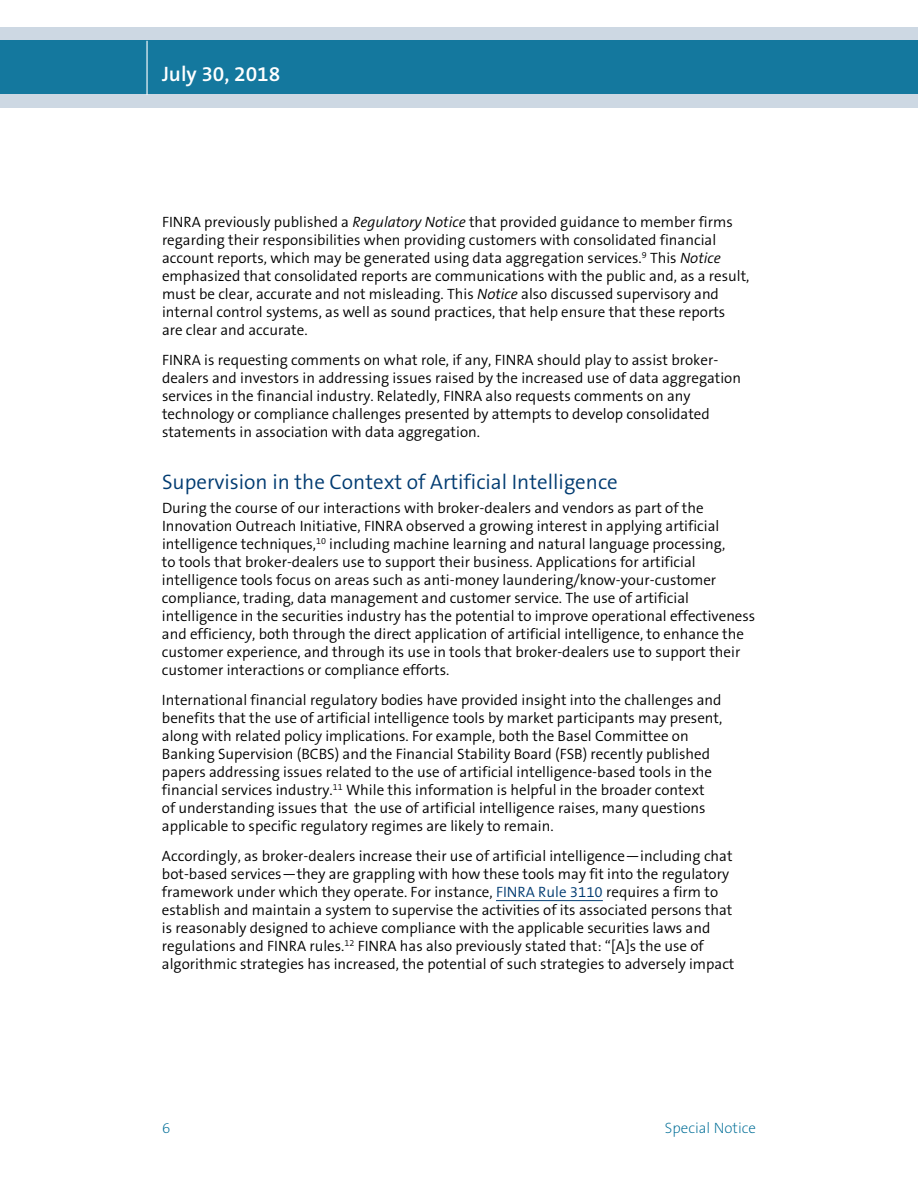
<style>
.page{position:relative;width:918px;height:1188px;background:#fff}
.page>*{position:absolute;margin:0;border:0;box-sizing:border-box;transform-origin:0 0}
.t1{font:300 21px "The Sans B4";color:#003b71}
.t2{font:600 21px "The Sans B6";color:#fff}
.t3{font:300 15px/18px "The Sans B4";color:#000}
.t4{font:200 15px "The Sans B2";color:#006e97}
.s1{font-style:italic}
.s2{color:#003b71}
</style>
<div class="page">
<div style="left:0;top:27px;width:918px;height:81px;background:#cdd8e3"></div>
<div style="left:0;top:40px;width:918px;height:54px;background:#14789e"></div>
<hr style="left:146px;top:41px;width:2px;height:54px;background:#fff">
<hr style="left:496px;top:900px;width:107px;height:1px;background:#003b71">
<h1 class="t2" style="left:162px;top:63px;width:120px">July 30, 2018</h1>
<p class="t3" style="left:162px;top:213px;width:589px">FINRA previously published a <span class="s1">Regulatory Notice</span> that provided guidance to member firms regarding their responsibilities when providing customers with consolidated financial account reports, which may be generated using data aggregation services.<sup>9</sup> This <span class="s1">Notice </span>emphasized that consolidated reports are communications with the public and, as a result, must be clear, accurate and not misleading. This <span class="s1">Notice</span> also discussed supervisory and internal control systems, as well as sound practices, that help ensure that these reports are clear and accurate.</p>
<p class="t3" style="left:162px;top:351px;width:581px">FINRA is requesting comments on what role, if any, FINRA should play to assist broker&shy;dealers and investors in addressing issues raised by the increased use of data aggregation services in the financial industry. Relatedly, FINRA also requests comments on any technology or compliance challenges presented by attempts to develop consolidated statements in association with data aggregation.</p>
<h1 class="t1" style="left:162px;top:471px;width:457px">Supervision in the Context of Artificial Intelligence</h1>
<p class="t3" style="left:162px;top:500px;width:595px">During the course of our interactions with broker-dealers and vendors as part of the Innovation Outreach Initiative, FINRA observed a growing interest in applying artificial intelligence techniques,<sup>10</sup> including machine learning and natural language processing,<br>to tools that broker-dealers use to support their business. Applications for artificial intelligence tools focus on areas such as anti-money laundering/know-your-customer compliance, trading, data management and customer service. The use of artificial intelligence in the securities industry has the potential to improve operational effectiveness and efficiency, both through the direct application of artificial intelligence, to enhance the customer experience, and through its use in tools that broker-dealers use to support their customer interactions or compliance efforts.</p>
<p class="t3" style="left:162px;top:692px;width:562px">International financial regulatory bodies have provided insight into the challenges and benefits that the use of artificial intelligence tools by market participants may present, along with related policy implications. For example, both the Basel Committee on Banking Supervision (BCBS) and the Financial Stability Board (FSB) recently published papers addressing issues related to the use of artificial intelligence-based tools in the financial services industry.<sup>11</sup> While this information is helpful in the broader context<br>of understanding issues that the use of artificial intelligence raises, many questions applicable to specific regulatory regimes are likely to remain.</p>
<p class="t3" style="left:162px;top:848px;width:574px">Accordingly, as broker-dealers increase their use of artificial intelligence—including chat bot-based services—they are grappling with how these tools may fit into the regulatory framework under which they operate. For instance, <span class="s2">FINRA Rule 3110</span> requires a firm to establish and maintain a system to supervise the activities of its associated persons that is reasonably designed to achieve compliance with the applicable securities laws and regulations and FINRA rules.<sup>12</sup> FINRA has also previously stated that: “[A]s the use of algorithmic strategies has increased, the potential of such strategies to adversely impact</p>
<p class="t4" style="left:162px;top:1120px;width:10px">6</p>
<p class="t4" style="left:665px;top:1120px;width:93px">Special Notice</p>
</div>
